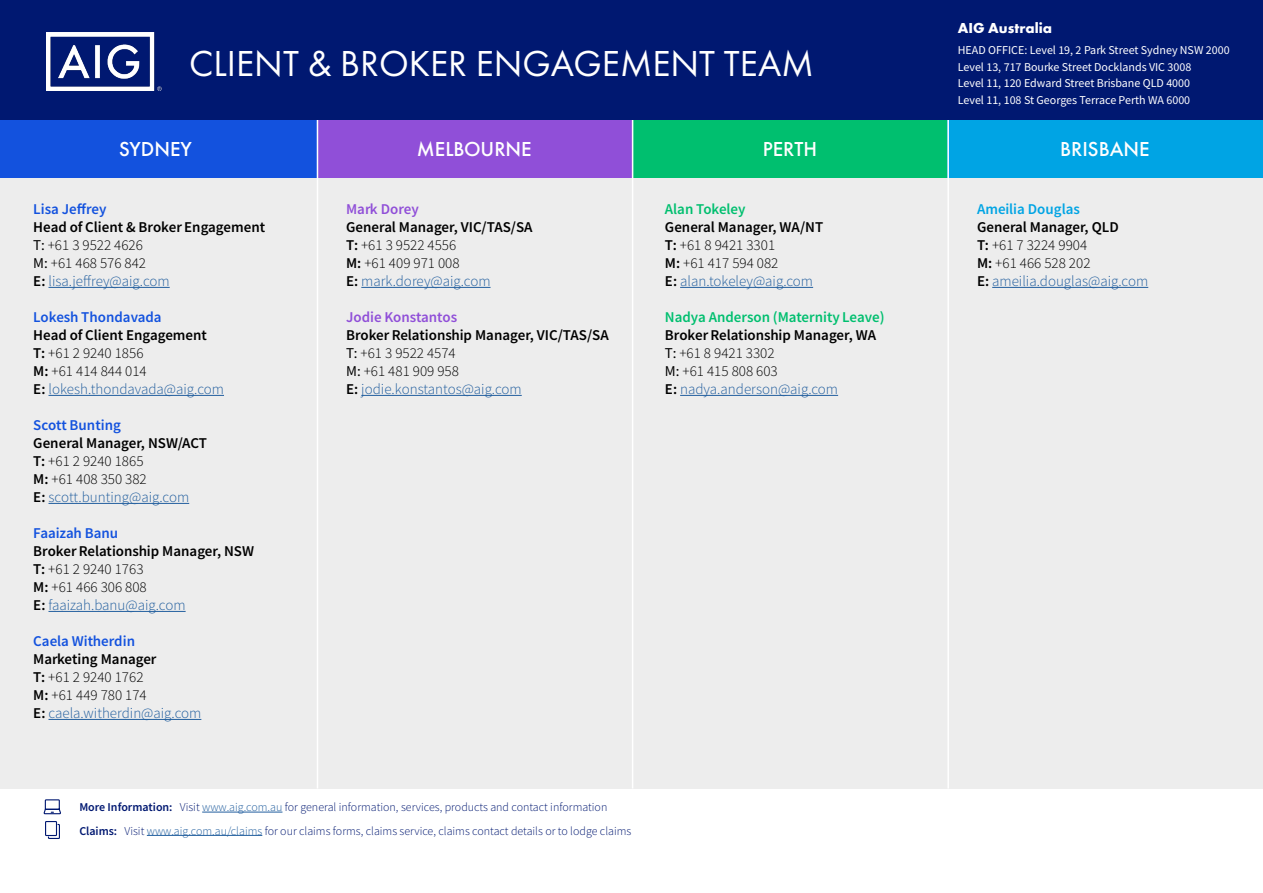
<style>
.page{position:relative;width:1263px;height:893px;background:#fff}
.page>*{position:absolute;margin:0;border:0;box-sizing:border-box;transform-origin:0 0}
.t1{font:37.5px "Futura PT";color:#fff}
.t2{font:500 21px "Futura PT";color:#fff}
.t3{font:500 21px "Futura PT";color:#fefefe}
.t4{font:15px/18px "Source Sans Variable";letter-spacing:.005em;color:#000}
.t5{font:15px "Source Sans Variable";letter-spacing:.03em;color:#1352de}
.t6{font:15px "Source Sans Variable";letter-spacing:.03em;color:#00bf6f}
.t7{font:15px "Source Sans Variable";letter-spacing:.03em;color:#904fd8}
.t8{font:15px "Source Sans Variable";letter-spacing:.035em;color:#00a4e4}
.t9{font:700 15px "Futura PT";color:#fff}
.t10{font:12px/23.2px "Source Sans Variable";letter-spacing:.005em;color:#001871}
.t11{font:12px/16.5px "Source Sans Variable";letter-spacing:.02em;color:#fff}
.s1{color:#215e9e}
</style>
<div class="page">
<div style="left:0;top:175px;width:1262px;height:613px;background:#ededed"></div>
<hr style="left:48px;top:287px;width:122px;height:1px;background:#215e9e">
<hr style="left:48px;top:395px;width:176px;height:1px;background:#215e9e">
<hr style="left:48px;top:503px;width:141px;height:1px;background:#215e9e">
<hr style="left:48px;top:611px;width:138px;height:1px;background:#215e9e">
<hr style="left:48px;top:719px;width:153px;height:1px;background:#215e9e">
<hr style="left:202px;top:812px;width:80px;height:1px;background:#215e9e">
<hr style="left:147px;top:835px;width:115px;height:1px;background:#215e9e">
<svg style="left:43px;top:799px;width:18px;height:40px"></svg>
<hr style="left:992px;top:287px;width:156px;height:1px;background:#215e9e">
<div style="left:317px;top:119px;width:315px;height:58px;background:#904fd8"></div>
<div style="left:632px;top:119px;width:315px;height:58px;background:#00bf6f"></div>
<div style="left:947px;top:119px;width:315px;height:58px;background:#00a4e4"></div>
<div style="left:0;top:119px;width:316px;height:58px;background:#1352de"></div>
<hr style="left:317px;top:119px;width:1px;height:669px;background:#fff">
<hr style="left:632px;top:119px;width:1px;height:669px;background:#fff">
<hr style="left:947px;top:119px;width:2px;height:669px;background:#fff">
<hr style="left:361px;top:287px;width:129px;height:1px;background:#215e9e">
<hr style="left:361px;top:395px;width:161px;height:1px;background:#215e9e">
<hr style="left:680px;top:287px;width:133px;height:1px;background:#215e9e">
<hr style="left:680px;top:395px;width:158px;height:1px;background:#215e9e">
<div style="left:0;top:0;width:1263px;height:119px;background:#001871"></div>
<img style="left:47px;top:32px;width:115px;height:58px">
<h1 class="t1" style="left:189px;top:41px;width:626px">CLIENT &amp; BROKER ENGAGEMENT TEAM</h1>
<p class="t9" style="left:958px;top:19px;width:96px">AIG Australia</p>
<p class="t11" style="left:958px;top:42px;width:273px">HEAD OFFICE: Level 19, 2 Park Street Sydney NSW 2000<br>Level 13, 717 Bourke Street Docklands VIC 3008<br>Level 11, 120 Edward Street Brisbane QLD 4000<br>Level 11, 108 St Georges Terrace Perth WA 6000</p>
<h2 class="t2" style="left:119px;top:137px;width:74px">SYDNEY</h2>
<h2 class="t2" style="left:417px;top:137px;width:116px">MELBOURNE</h2>
<h2 class="t3" style="left:763px;top:137px;width:56px">PERTH</h2>
<h2 class="t3" style="left:1060px;top:137px;width:91px">BRISBANE</h2>
<p class="t5" style="left:33px;top:200px;width:74px">Lisa Jeffrey</p>
<p class="t4" style="left:33px;top:218px;width:232px">Head of Client &amp; Broker Engagement<br>T: +61 3 9522 4626<br>M: +61 468 576 842<br>E: <span class="s1">lisa.jeffrey@aig.com</span></p>
<p class="t5" style="left:33px;top:308px;width:129px">Lokesh Thondavada</p>
<p class="t4" style="left:33px;top:326px;width:192px">Head of Client Engagement<br>T: +61 2 9240 1856<br>M: +61 414 844 014<br>E: <span class="s1">lokesh.thondavada@aig.com</span></p>
<p class="t5" style="left:33px;top:416px;width:88px">Scott Bunting</p>
<p class="t4" style="left:33px;top:434px;width:175px">General Manager, NSW/ACT<br>T: +61 2 9240 1865<br>M: +61 408 350 382<br>E: <span class="s1">scott.bunting@aig.com</span></p>
<p class="t5" style="left:33px;top:524px;width:86px">Faaizah Banu</p>
<p class="t4" style="left:33px;top:542px;width:222px">Broker Relationship Manager, NSW<br>T: +61 2 9240 1763<br>M: +61 466 306 808<br>E: <span class="s1">faaizah.banu@aig.com</span></p>
<p class="t5" style="left:33px;top:632px;width:103px">Caela Witherdin</p>
<p class="t4" style="left:33px;top:650px;width:169px">Marketing Manager<br>T: +61 2 9240 1762<br>M: +61 449 780 174<br>E: <span class="s1">caela.witherdin@aig.com</span></p>
<p class="t7" style="left:346px;top:200px;width:73px">Mark Dorey</p>
<p class="t4" style="left:346px;top:218px;width:187px">General Manager, VIC/TAS/SA<br>T: +61 3 9522 4556<br>M: +61 409 971 008<br>E: <span class="s1">mark.dorey@aig.com</span></p>
<p class="t7" style="left:346px;top:308px;width:112px">Jodie Konstantos</p>
<p class="t4" style="left:346px;top:326px;width:264px">Broker Relationship Manager, VIC/TAS/SA<br>T: +61 3 9522 4574<br>M: +61 481 909 958<br>E: <span class="s1">jodie.konstantos@aig.com</span></p>
<p class="t10" style="left:79px;top:796px;width:553px">More Information: Visit <span class="s1">www.aig.com.au</span> for general information, services, products and contact information<br>Claims: Visit <span class="s1">www.aig.com.au/claims</span> for our claims forms, claims service, claims contact details or to lodge claims</p>
<p class="t6" style="left:665px;top:200px;width:81px">Alan Tokeley</p>
<p class="t4" style="left:665px;top:218px;width:159px">General Manager, WA/NT<br>T: +61 8 9421 3301<br>M: +61 417 594 082<br>E: <span class="s1">alan.tokeley@aig.com</span></p>
<p class="t6" style="left:665px;top:308px;width:220px">Nadya Anderson (Maternity Leave)</p>
<p class="t4" style="left:665px;top:326px;width:212px">Broker Relationship Manager, WA<br>T: +61 8 9421 3302<br>M: +61 415 808 603<br>E: <span class="s1">nadya.anderson@aig.com</span></p>
<p class="t8" style="left:977px;top:200px;width:104px">Ameilia Douglas</p>
<p class="t4" style="left:977px;top:218px;width:173px">General Manager, QLD<br>T: +61 7 3224 9904<br>M: +61 466 528 202<br>E: <span class="s1">ameilia.douglas@aig.com</span></p>
</div>
